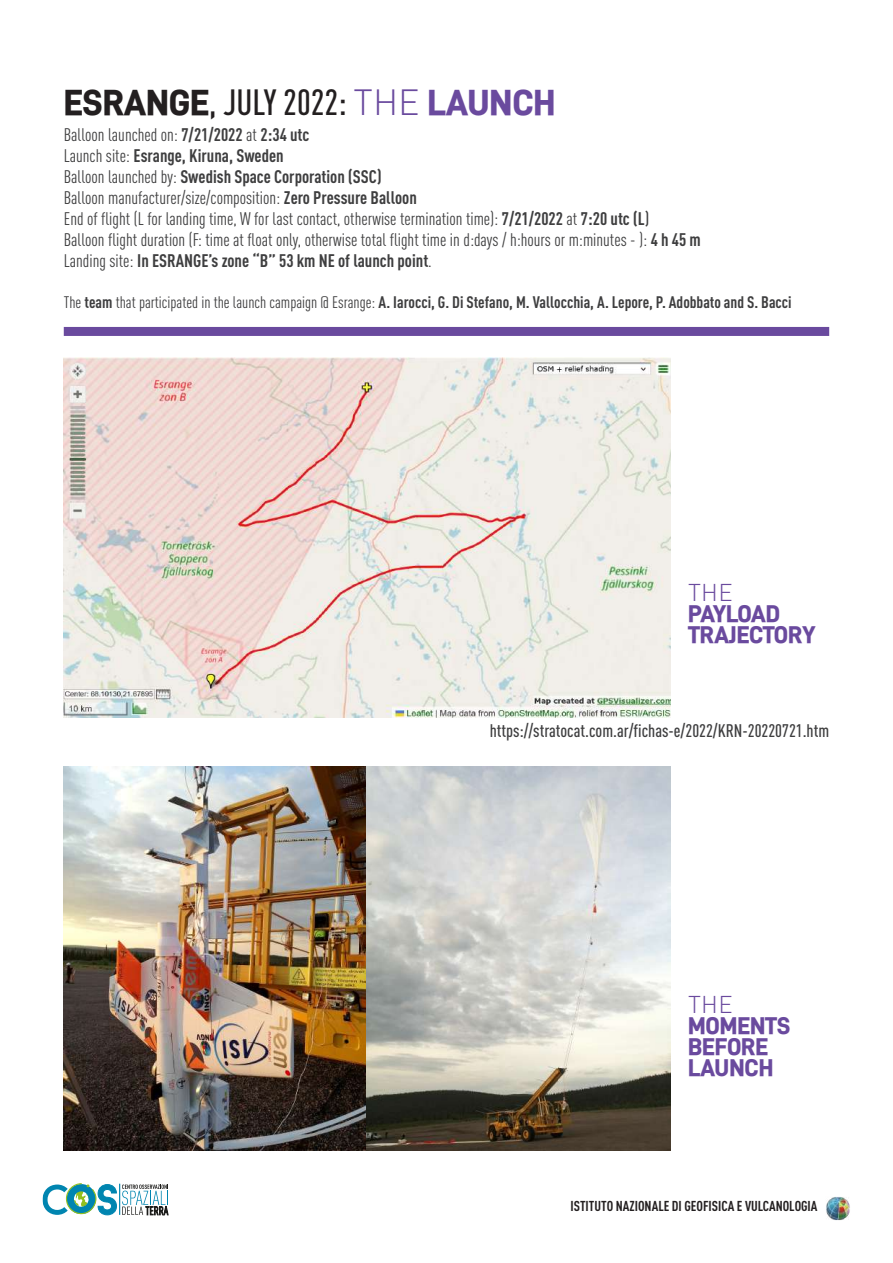
<style>
.page{position:relative;width:893px;height:1263px;background:#fff}
.page>*{position:absolute;margin:0;border:0;box-sizing:border-box;transform-origin:0 0}
.t1{font:500 condensed 36px "DIN Pro";color:#231f20}
.t2{font:24px/21px "D DIN PRO Heavy";color:#6a4a9e}
.t3{font:300 24px "DIN Pro";letter-spacing:.01em;color:#6a4a9e}
.t4{font:condensed 18px/21px "DIN Pro";color:#3e3e3f}
.t5{font:500 condensed 18px "DIN Pro";color:#3e3e3f}
.t6{font:700 condensed 16.5px "DIN Pro";color:#3e3e3f}
.t7{font:700 condensed 14.25px "DIN Pro";color:#231f20}
.s1{font-family:"D DIN PRO Heavy";font-weight:400;font-stretch:normal}
.s2{font-weight:300;font-stretch:normal;color:#6a4a9e}
.s3{font-family:"D DIN PRO Heavy";font-weight:400;font-stretch:normal;color:#6a4a9e}
.s4{font-weight:700}
.s5{font-weight:500}
.s6{font-weight:400}
</style>
<div class="page">
<div style="left:64px;top:327px;width:765px;height:9px;background:#6a4a9e"></div>
<img style="left:64px;top:357px;width:606px;height:361px">
<img style="left:64px;top:766px;width:606px;height:385px">
<img style="left:826px;top:1197px;width:24px;height:23px">
<svg style="left:43px;top:1183px;width:125px;height:32px"></svg>
<hr style="left:119px;top:1184px;width:1px;height:31px;background:#0085b0">
<h1 class="t1" style="left:64px;top:76px;width:493px"><span class="s1">ESRANGE</span>, JULY 2022: <span class="s2">THE</span> <span class="s3">LAUNCH</span></h1>
<p class="t4" style="left:64px;top:123px;width:639px">Balloon launched on: <span class="s4">7/21/2022</span> at <span class="s4">2:34 utc<br></span>Launch site: <span class="s4">Esrange, Kiruna, Sweden<br></span>Balloon launched by: <span class="s4">Swedish Space Corporation (SSC)<br></span>Balloon manufacturer/size/composition: <span class="s4">Zero Pressure Balloon<br></span>End of flight (L for landing time, W for last contact, otherwise termination time): <span class="s4">7/21/2022</span> at <span class="s4">7:20 utc (L</span><span class="s5">)<br></span>Balloon flight duration (F: time at float only, otherwise total flight time in d:days / h:hours or m:minutes - ): <span class="s4">4 h 45 m </span>Landing site: <span class="s4">In ESRANGE’s zone “B” 53 km NE of launch point</span>.</p>
<p class="t6" style="left:64px;top:290px;width:729px"><span class="s6">The</span> team <span class="s6">that participated in the launch campaign @ Esrange:</span> A. Iarocci, G. Di Stefano, M. Vallocchia, A. Lepore, P. Adobbato and S. Bacci</p>
<h2 class="t3" style="left:688px;top:576px;width:46px">THE</h2>
<h2 class="t2" style="left:688px;top:603px;width:129px">PAYLOAD<br>TRAJECTORY</h2>
<p class="t5" style="left:490px;top:717px;width:341px">https://stratocat.com.ar/fichas-e/2022/KRN-20220721.htm</p>
<h2 class="t3" style="left:688px;top:988px;width:46px">THE</h2>
<h2 class="t2" style="left:688px;top:1015px;width:104px">MOMENTS<br>BEFORE<br>LAUNCH</h2>
<p class="t7" style="left:570px;top:1195px;width:248px">ISTITUTO NAZIONALE DI GEOFISICA E VULCANOLOGIA</p>
</div>
